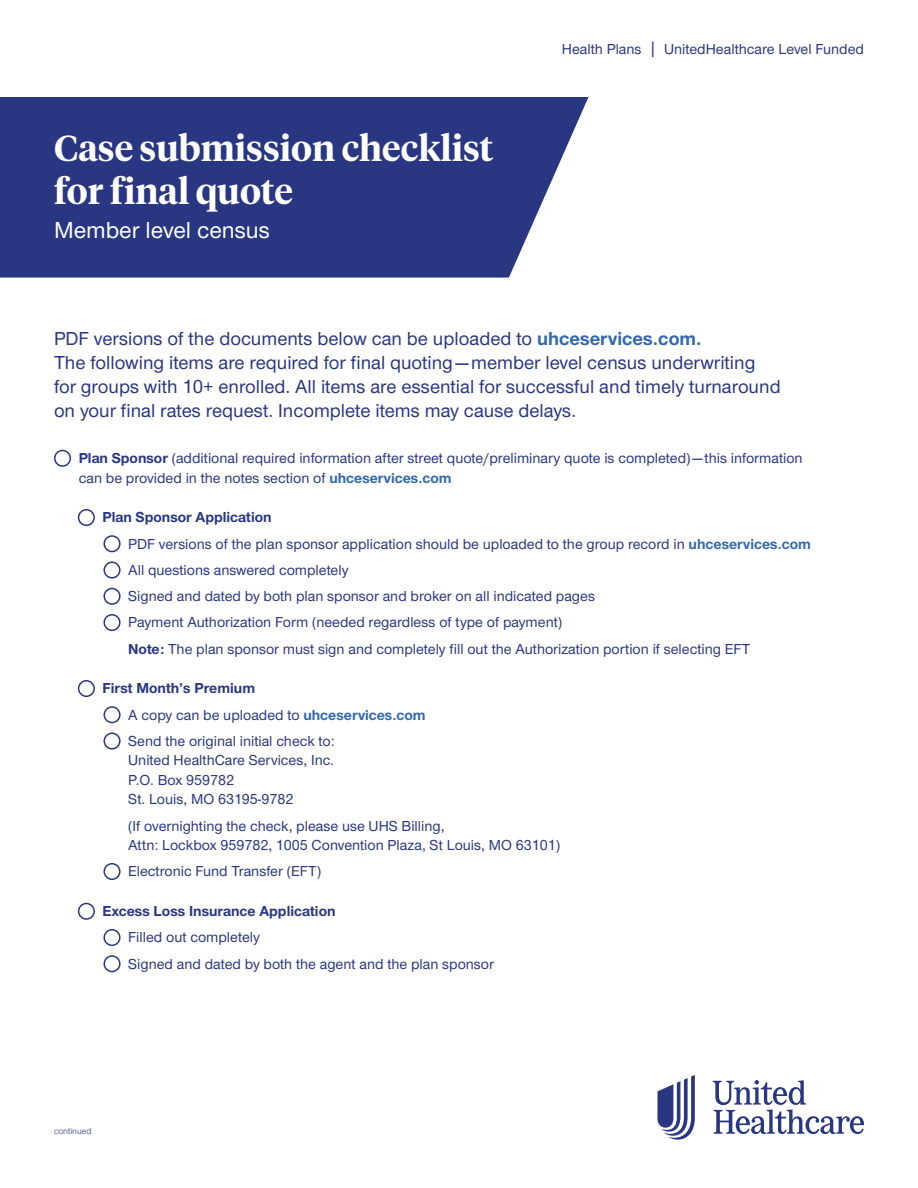
<style>
.page{position:relative;width:918px;height:1188px;background:#fff}
.page>*{position:absolute;margin:0;border:0;box-sizing:border-box;transform-origin:0 0}
.H3{font:600 36px/43.2px "UHC Serif Headline";color:#fff}
.H3-2{font:500 24px "UHC Sans";color:#fff}
.Lead_In{font:500 19.5px/24px "UHC Sans";color:#293682}
.Bullet____circle{font:500 15px/19.5px "UHC Sans";color:#293682}
.Bullet____circle-2{font:700 15px "UHC Sans";color:#293682}
.Body{font:500 15px "UHC Sans";color:#293682}
.Disclaimer_Copyrigh{font:9px "UHC Sans";color:#293682}
.s1{font-size:18.75px}
.s2{font-weight:700;color:#3268ad}
.s3{font-weight:700}
</style>
<div class="page">
<svg style="left:0;top:97px;width:589px;height:181px;fill:#293682"></svg>
<svg style="left:657px;top:1075px;width:38px;height:65px"></svg>
<svg style="left:713px;top:1080px;width:151px;height:54px"></svg>
<div style="left:54px;top:450px;width:17px;height:17px;border:2px solid #293682;border-radius:50%"></div>
<div style="left:78px;top:509px;width:17px;height:17px;border:2px solid #293682;border-radius:50%"></div>
<div style="left:104px;top:535px;width:17px;height:17px;border:2px solid #293682;border-radius:50%"></div>
<div style="left:104px;top:562px;width:17px;height:17px;border:2px solid #293682;border-radius:50%"></div>
<div style="left:104px;top:588px;width:17px;height:17px;border:2px solid #293682;border-radius:50%"></div>
<div style="left:104px;top:614px;width:17px;height:17px;border:2px solid #293682;border-radius:50%"></div>
<div style="left:78px;top:680px;width:17px;height:17px;border:2px solid #293682;border-radius:50%"></div>
<div style="left:104px;top:706px;width:17px;height:17px;border:2px solid #293682;border-radius:50%"></div>
<div style="left:104px;top:733px;width:17px;height:17px;border:2px solid #293682;border-radius:50%"></div>
<div style="left:104px;top:863px;width:17px;height:17px;border:2px solid #293682;border-radius:50%"></div>
<div style="left:78px;top:903px;width:17px;height:17px;border:2px solid #293682;border-radius:50%"></div>
<div style="left:104px;top:929px;width:17px;height:17px;border:2px solid #293682;border-radius:50%"></div>
<div style="left:104px;top:955px;width:17px;height:17px;border:2px solid #293682;border-radius:50%"></div>
<p class="H3" style="left:54px;top:125px;width:441px">Case submission checklist for final quote</p>
<p class="H3-2" style="left:54px;top:214px;width:217px">Member level census</p>
<p class="Body" style="left:562px;top:39px;width:304px">Health Plans <span class="s1">|</span> UnitedHealthcare Level Funded</p>
<p class="Lead_In" style="left:54px;top:325px;width:728px">PDF versions of the documents below can be uploaded to <span class="s2">uhceservices.com.<br></span>The following items are required for final quoting—member level census underwriting for groups with 10+ enrolled. All items are essential for successful and timely turnaround on your final rates request. Incomplete items may cause delays.</p>
<p class="Bullet____circle" style="left:79px;top:448px;width:725px"><span class="s3">Plan Sponsor</span> (additional required information after street quote/preliminary quote is completed)—this information can be provided in the notes section of <span class="s2">uhceservices.com</span></p>
<p class="Bullet____circle-2" style="left:103px;top:507px;width:171px">Plan Sponsor Application</p>
<p class="Bullet____circle" style="left:128px;top:533px;width:684px">PDF versions of the plan sponsor application should be uploaded to the group record in <span class="s2">uhceservices.com</span></p>
<p class="Bullet____circle" style="left:128px;top:559px;width:222px">All questions answered completely</p>
<p class="Bullet____circle" style="left:128px;top:586px;width:468px">Signed and dated by both plan sponsor and broker on all indicated pages</p>
<p class="Bullet____circle" style="left:128px;top:612px;width:436px">Payment Authorization Form (needed regardless of type of payment)</p>
<p class="Bullet____circle" style="left:128px;top:638px;width:624px"><span class="s3">Note:</span> The plan sponsor must sign and completely fill out the Authorization portion if selecting EFT</p>
<p class="Bullet____circle-2" style="left:103px;top:678px;width:154px">First Month’s Premium</p>
<p class="Bullet____circle" style="left:128px;top:704px;width:299px">A copy can be uploaded to <span class="s2">uhceservices.com</span></p>
<p class="Bullet____circle" style="left:128px;top:730px;width:208px">Send the original initial check to:<br>United HealthCare Services, Inc.<br>P.O. Box 959782<br>St. Louis, MO 63195-9782</p>
<p class="Bullet____circle" style="left:128px;top:815px;width:433px">(If overnighting the check, please use UHS Billing,<br>Attn: Lockbox 959782, 1005 Convention Plaza, St Louis, MO 63101)</p>
<p class="Bullet____circle" style="left:128px;top:861px;width:194px">Electronic Fund Transfer (EFT)</p>
<p class="Bullet____circle-2" style="left:103px;top:901px;width:234px">Excess Loss Insurance Application</p>
<p class="Bullet____circle" style="left:128px;top:927px;width:133px">Filled out completely</p>
<p class="Bullet____circle" style="left:128px;top:953px;width:367px">Signed and dated by both the agent and the plan sponsor</p>
<p class="Disclaimer_Copyrigh" style="left:54px;top:1125px;width:39px">continued</p>
</div>
